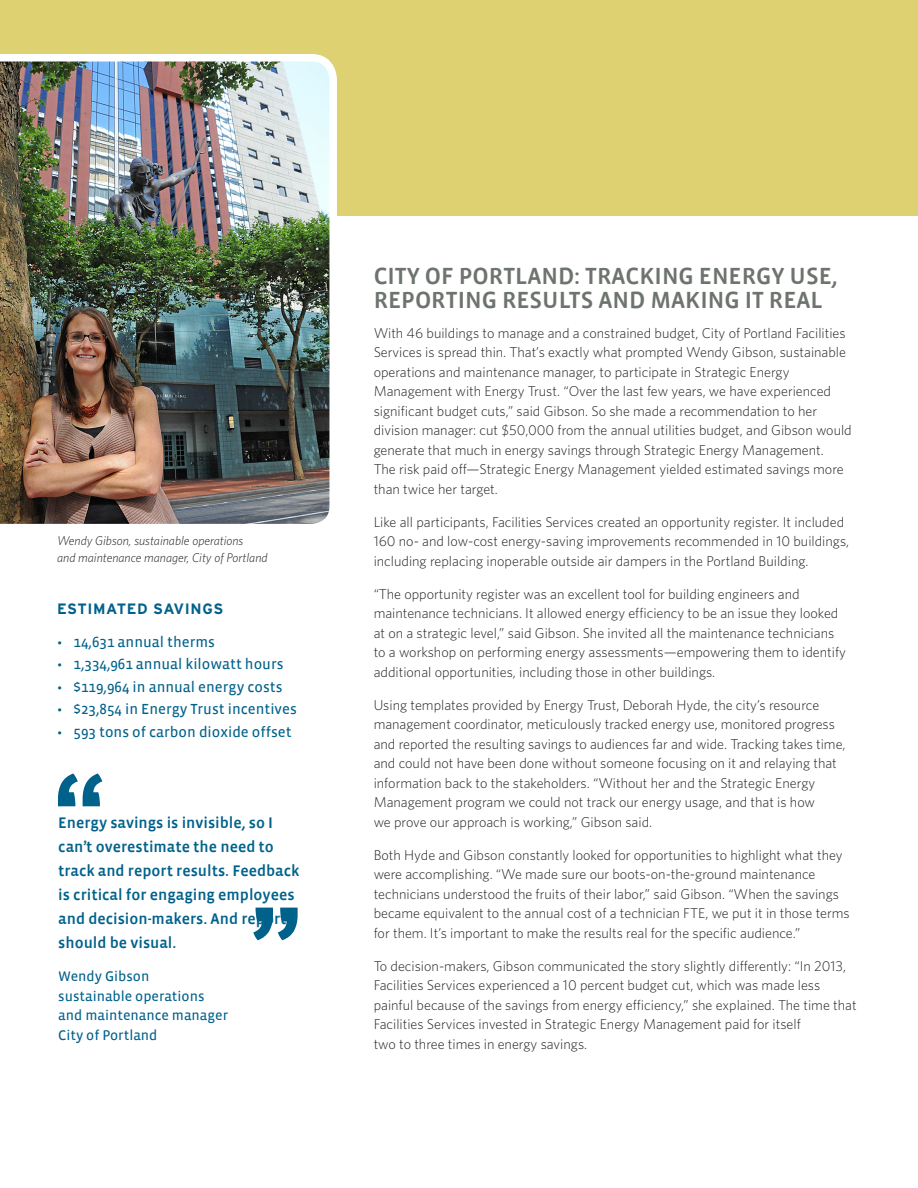
<style>
.page{position:relative;width:918px;height:1188px;background:#fff}
.page>*{position:absolute;margin:0;border:0;box-sizing:border-box;transform-origin:0 0}
.pullquote___text{font:700 112.5px "Vista Sans";color:#00618b}
.headline_2___18_21{font:24px/24px "Vista Sans Med";color:#6d736d}
.pullquote___text-2{font:15.75px/24px "Vista Sans Med";color:#00618b}
.body___call_to_actio{font:15px "Vista Sans Reg";color:#00618b}
.sidebar___header_1_b{font:700 15px "Interstate";letter-spacing:.04em;color:#00618b}
.body___9_5_13{font:300 14.25px/19.5px "Whitney";color:#231f20}
.pullquote___name{font:14.25px/19.5px "Vista Sans Reg";color:#00618b}
.t1{font:italic 300 12.75px/16.5px "Whitney";color:#231f20}
</style>
<div class="page">
<div style="left:0;top:0;width:918px;height:216px;background:#ddd172"></div>
<img style="left:0;top:54px;width:337px;height:470px">
<p class="t1" style="left:57px;top:532px;width:212px">Wendy Gibson, sustainable operations<br>and maintenance manager, City of Portland</p>
<p class="sidebar___header_1_b" style="left:57px;top:599px;width:168px">ESTIMATED SAVINGS</p>
<p class="body___call_to_actio" style="left:57px;top:634px;width:159px">• 14,631 annual therms</p>
<p class="body___call_to_actio" style="left:57px;top:656px;width:228px">• 1,334,961 annual kilowatt hours</p>
<p class="body___call_to_actio" style="left:57px;top:679px;width:227px">• $119,964 in annual energy costs</p>
<p class="body___call_to_actio" style="left:57px;top:701px;width:241px">• $23,854 in Energy Trust incentives</p>
<p class="body___call_to_actio" style="left:57px;top:724px;width:236px">• 593 tons of carbon dioxide offset</p>
<p class="pullquote___text" style="left:54px;top:760px;width:54px">“</p>
<p class="pullquote___text-2" style="left:58px;top:811px;width:243px">Energy savings is invisible, so I can’t overestimate the need to track and report results. Feedback is critical for engaging employees and decision-makers. And reports should be visual.</p>
<p class="pullquote___name" style="left:58px;top:967px;width:171px">Wendy Gibson<br>sustainable operations and maintenance manager<br>City of Portland</p>
<p class="pullquote___text" style="left:249px;top:893px;width:54px">”</p>
<p class="headline_2___18_21" style="left:374px;top:265px;width:466px">CITY OF PORTLAND: TRACKING ENERGY USE,<br>REPORTING RESULTS AND MAKING IT REAL</p>
<p class="body___9_5_13" style="left:374px;top:323px;width:480px">With 46 buildings to manage and a constrained budget, City of Portland Facilities Services is spread thin. That’s exactly what prompted Wendy Gibson, sustainable operations and maintenance manager, to participate in Strategic Energy Management with Energy Trust. “Over the last few years, we have experienced significant budget cuts,” said Gibson. So she made a recommendation to her division manager: cut $50,000 from the annual utilities budget, and Gibson would generate that much in energy savings through Strategic Energy Management.<br>The risk paid off—Strategic Energy Management yielded estimated savings more than twice her target.</p>
<p class="body___9_5_13" style="left:374px;top:512px;width:477px">Like all participants, Facilities Services created an opportunity register. It included<br>160 no- and low-cost energy-saving improvements recommended in 10 buildings, including replacing inoperable outside air dampers in the Portland Building.</p>
<p class="body___9_5_13" style="left:374px;top:584px;width:474px">“The opportunity register was an excellent tool for building engineers and maintenance technicians. It allowed energy efficiency to be an issue they looked at on a strategic level,” said Gibson. She invited all the maintenance technicians to a workshop on performing energy assessments—empowering them to identify additional opportunities, including those in other buildings.</p>
<p class="body___9_5_13" style="left:374px;top:695px;width:473px">Using templates provided by Energy Trust, Deborah Hyde, the city’s resource management coordinator, meticulously tracked energy use, monitored progress and reported the resulting savings to audiences far and wide. Tracking takes time, and could not have been done without someone focusing on it and relaying that information back to the stakeholders. “Without her and the Strategic Energy Management program we could not track our energy usage, and that is how<br>we prove our approach is working,” Gibson said.</p>
<p class="body___9_5_13" style="left:374px;top:845px;width:478px">Both Hyde and Gibson constantly looked for opportunities to highlight what they were accomplishing. “We made sure our boots-on-the-ground maintenance technicians understood the fruits of their labor,” said Gibson. “When the savings became equivalent to the annual cost of a technician FTE, we put it in those terms for them. It’s important to make the results real for the specific audience.”</p>
<p class="body___9_5_13" style="left:374px;top:956px;width:485px">To decision-makers, Gibson communicated the story slightly differently: “In 2013, Facilities Services experienced a 10 percent budget cut, which was made less painful because of the savings from energy efficiency,” she explained. The time that Facilities Services invested in Strategic Energy Management paid for itself<br>two to three times in energy savings.</p>
</div>
